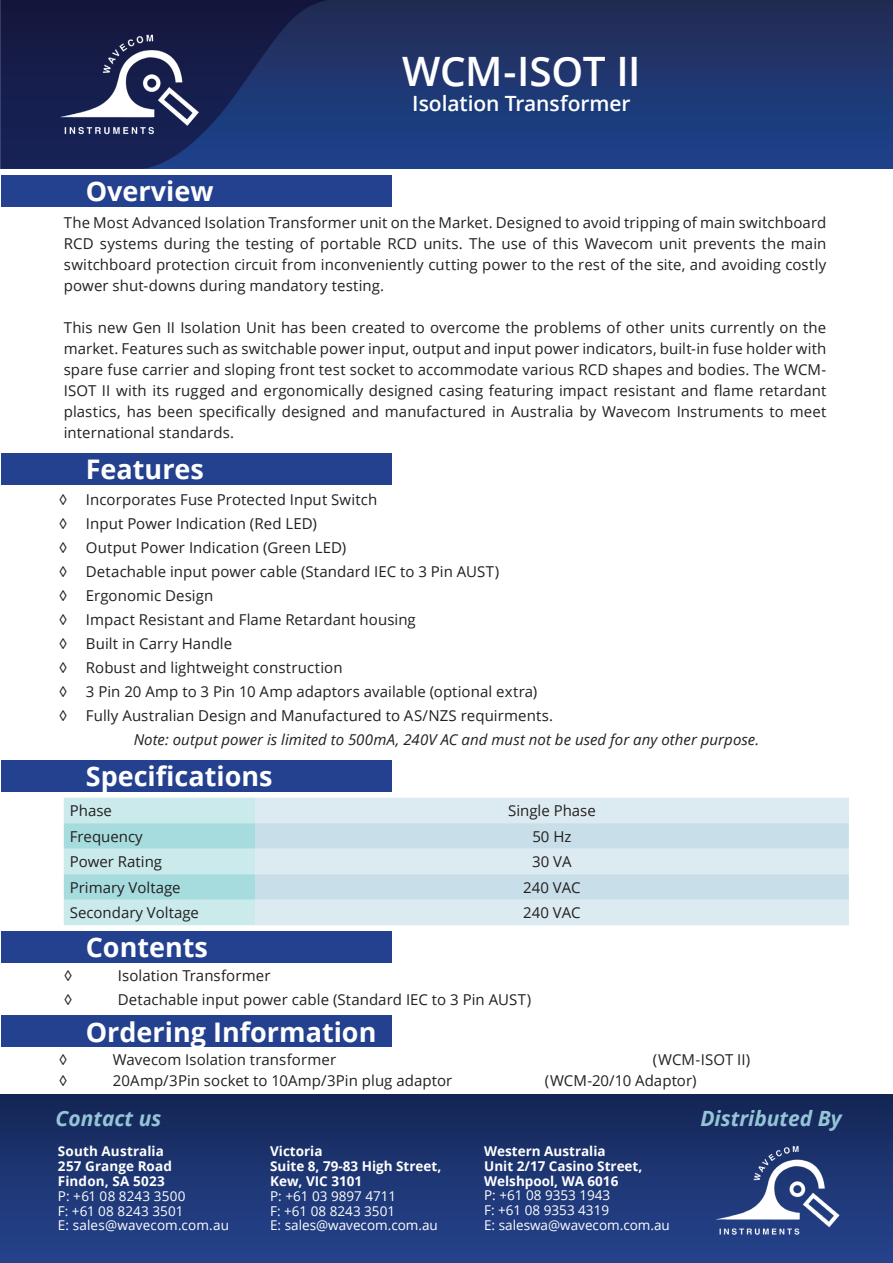
<style>
.page{position:relative;width:893px;height:1263px;background:#fff}
.page>*{position:absolute;margin:0;border:0;box-sizing:border-box;transform-origin:0 0}
.t1{font:600 40.5px "Open Sans";letter-spacing:-.01em;color:#fff}
.t2{font:700 27px "Open Sans";color:#fff}
.heading_3{font:italic 700 21px "Open Sans";color:#95c4d7}
.t3{font:600 21px "Open Sans";letter-spacing:-.005em;color:#fff}
.t4{font:15px/21px "Open Sans";letter-spacing:.005em;color:#231f20;text-align:justify}
.t5{font:italic 15px "Open Sans";letter-spacing:.005em;color:#231f20}
.t6{font:13.5px/14.9px "Open Sans";color:#fff}
.t7{font:700 13.5px/14.9px "Open Sans";color:#fff}
</style>
<div class="page">
<img style="left:0;top:1094px;width:893px;height:169px">
<img style="left:711px;top:1140px;width:133px;height:99px">
<img style="left:0;top:0;width:893px;height:168px">
<img style="left:54px;top:28px;width:150px;height:112px">
<div style="left:1px;top:452px;width:391px;height:32px;background:#24418f"></div>
<div style="left:1px;top:175px;width:391px;height:32px;background:#24418f"></div>
<div style="left:1px;top:760px;width:391px;height:32px;background:#24418f"></div>
<div style="left:255px;top:798px;width:594px;height:127px;background:#dcebf1"></div>
<svg style="left:64px;top:798px;width:191px;height:127px"></svg>
<svg style="left:255px;top:823px;width:594px;height:77px;fill:#c8dfe9"></svg>
<div style="left:1px;top:1015px;width:391px;height:32px;background:#24418f"></div>
<div style="left:1px;top:931px;width:391px;height:32px;background:#24418f"></div>
<p class="t2" style="left:86px;top:173px;width:129px">Overview</p>
<p class="t1" style="left:402px;top:43px;width:240px">WCM-ISOT II</p>
<p class="t3" style="left:412px;top:89px;width:220px">Isolation Transformer</p>
<p class="t4" style="left:64px;top:212px;width:764px">The Most Advanced Isolation Transformer unit on the Market. Designed to avoid tripping of main switchboard RCD systems during the testing of portable RCD units. The use of this Wavecom unit prevents the main switchboard protection circuit from inconveniently cutting power to the rest of the site, and avoiding costly power shut-downs during mandatory testing.</p>
<p class="t4" style="left:64px;top:317px;width:764px">This new Gen II Isolation Unit has been created to overcome the problems of other units currently on the market. Features such as switchable power input, output and input power indicators, built-in fuse holder with spare fuse carrier and sloping front test socket to accommodate various RCD shapes and bodies. The WCM-ISOT II with its rugged and ergonomically designed casing featuring impact resistant and flame retardant plastics, has been specifically designed and manufactured in Australia by Wavecom Instruments to meet international standards.</p>
<p class="t2" style="left:86px;top:450px;width:120px">Features</p>
<p class="t4" style="left:59px;top:488px;width:320px">◊ Incorporates Fuse Protected Input Switch</p>
<p class="t4" style="left:59px;top:512px;width:259px">◊ Input Power Indication (Red LED)</p>
<p class="t4" style="left:59px;top:536px;width:289px">◊ Output Power Indication (Green LED)</p>
<p class="t4" style="left:59px;top:560px;width:442px">◊ Detachable input power cable (Standard IEC to 3 Pin AUST)</p>
<p class="t4" style="left:59px;top:584px;width:156px">◊ Ergonomic Design</p>
<p class="t4" style="left:59px;top:608px;width:358px">◊ Impact Resistant and Flame Retardant housing</p>
<p class="t4" style="left:59px;top:632px;width:175px">◊ Built in Carry Handle</p>
<p class="t4" style="left:59px;top:656px;width:285px">◊ Robust and lightweight construction</p>
<p class="t4" style="left:59px;top:680px;width:480px">◊ 3 Pin 20 Amp to 3 Pin 10 Amp adaptors available (optional extra)</p>
<p class="t4" style="left:59px;top:704px;width:496px">◊ Fully Australian Design and Manufactured to AS/NZS requirments.</p>
<p class="t5" style="left:134px;top:729px;width:627px">Note: output power is limited to 500mA, 240V AC and must not be used for any other purpose.</p>
<p class="t2" style="left:86px;top:758px;width:188px">Specifications</p>
<p class="t4" style="left:70px;top:800px;width:44px">Phase</p>
<p class="t4" style="left:508px;top:800px;width:89px">Single Phase</p>
<p class="t4" style="left:70px;top:825px;width:75px">Frequency</p>
<p class="t4" style="left:532px;top:825px;width:41px">50 Hz</p>
<p class="t4" style="left:70px;top:851px;width:94px">Power Rating</p>
<p class="t4" style="left:532px;top:851px;width:41px">30 VA</p>
<p class="t4" style="left:70px;top:876px;width:112px">Primary Voltage</p>
<p class="t4" style="left:523px;top:876px;width:59px">240 VAC</p>
<p class="t4" style="left:70px;top:902px;width:131px">Secondary Voltage</p>
<p class="t4" style="left:523px;top:902px;width:59px">240 VAC</p>
<p class="t2" style="left:86px;top:928px;width:124px">Contents</p>
<p class="t4" style="left:64px;top:965px;width:10px">◊</p>
<p class="t4" style="left:118px;top:965px;width:154px">Isolation Transformer</p>
<p class="t4" style="left:64px;top:989px;width:10px">◊</p>
<p class="t4" style="left:118px;top:989px;width:415px">Detachable input power cable (Standard IEC to 3 Pin AUST)</p>
<p class="t2" style="left:86px;top:1013px;width:292px">Ordering Information</p>
<p class="t4" style="left:59px;top:1048px;width:10px">◊</p>
<p class="t4" style="left:113px;top:1048px;width:225px">Wavecom Isolation transformer</p>
<p class="t4" style="left:653px;top:1048px;width:99px">(WCM-ISOT II)</p>
<p class="t4" style="left:59px;top:1069px;width:10px">◊</p>
<p class="t4" style="left:113px;top:1069px;width:341px">20Amp/3Pin socket to 10Amp/3Pin plug adaptor</p>
<p class="t4" style="left:545px;top:1069px;width:153px">(WCM-20/10 Adaptor)</p>
<p class="heading_3" style="left:56px;top:1103px;width:107px">Contact us</p>
<p class="heading_3" style="left:700px;top:1103px;width:143px">Distributed By</p>
<p class="t7" style="left:58px;top:1143px;width:108px">South Australia</p>
<p class="t7" style="left:58px;top:1158px;width:116px">257 Grange Road<br>Findon, SA 5023</p>
<p class="t6" style="left:58px;top:1188px;width:173px">P: +61 08 8243 3500<br>F: +61 08 8243 3501<br>E: sales@wavecom.com.au</p>
<p class="t7" style="left:270px;top:1143px;width:54px">Victoria</p>
<p class="t7" style="left:270px;top:1158px;width:173px">Suite 8, 79-83 High Street,</p>
<p class="t7" style="left:270px;top:1173px;width:94px">Kew, VIC 3101</p>
<p class="t6" style="left:270px;top:1188px;width:128px">P: +61 03 9897 4711</p>
<p class="t6" style="left:270px;top:1203px;width:126px">F: +61 08 8243 3501</p>
<p class="t6" style="left:270px;top:1218px;width:169px">E: sales@wavecom.com.au</p>
<p class="t7" style="left:484px;top:1143px;width:123px">Western Australia</p>
<p class="t7" style="left:484px;top:1158px;width:160px">Unit 2/17 Casino Street,</p>
<p class="t7" style="left:484px;top:1173px;width:136px">Welshpool, WA 6016</p>
<p class="t6" style="left:484px;top:1188px;width:128px">P: +61 08 9353 1943</p>
<p class="t6" style="left:484px;top:1202px;width:126px">F: +61 08 9353 4319</p>
<p class="t6" style="left:484px;top:1217px;width:187px">E: saleswa@wavecom.com.au</p>
</div>
